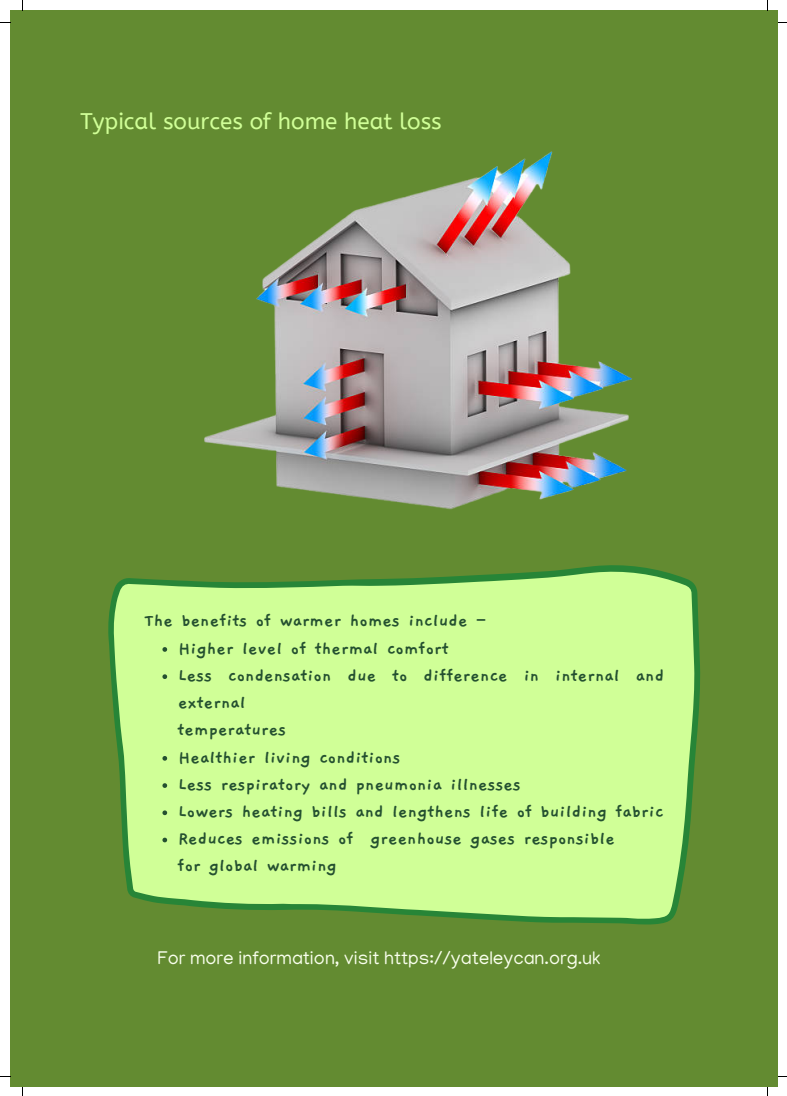
<style>
.page{position:relative;width:787px;height:1096px;background:#fff}
.page>*{position:absolute;margin:0;border:0;box-sizing:border-box;transform-origin:0 0}
.t1{font:22.5px "A Bee Zee";color:#d0ff97}
.t2{font:700 20px/27.2px "Gaegu";color:#245030}
.t3{font:18.75px "Manjari";color:#f9ffed}
.s1{font-family:"Noto Sans Gurmukhi";font-weight:400}
</style>
<div class="page">
<div style="left:10px;top:10px;width:768px;height:1076px;background:#638b31"></div>
<svg style="left:108px;top:573px;width:592px;height:351px;background:#c0f18b"></svg>
<img style="left:204px;top:151px;width:464px;height:422px">
<svg style="left:162px;top:647px;width:5px;height:4px"></svg>
<svg style="left:162px;top:674px;width:5px;height:5px"></svg>
<svg style="left:162px;top:756px;width:5px;height:4px"></svg>
<svg style="left:162px;top:783px;width:5px;height:4px"></svg>
<svg style="left:162px;top:810px;width:5px;height:5px"></svg>
<svg style="left:162px;top:837px;width:5px;height:5px"></svg>
<p class="t1" style="left:80px;top:108px;width:363px">Typical sources of home heat loss</p>
<p class="t2" style="left:144px;top:607px;width:344px">The benefits of warmer homes include <span class="s1">–</span></p>
<p class="t2" style="left:178px;top:634px;width:272px">Higher level of thermal comfort</p>
<p class="t2" style="left:178px;top:662px;width:488px">Less condensation due to difference in internal and external</p>
<p class="t2" style="left:178px;top:716px;width:110px">temperatures</p>
<p class="t2" style="left:178px;top:743px;width:224px">Healthier living conditions</p>
<p class="t2" style="left:178px;top:770px;width:345px">Less respiratory and pneumonia illnesses</p>
<p class="t2" style="left:178px;top:798px;width:487px">Lowers heating bills and lengthens life of building fabric</p>
<p class="t2" style="left:178px;top:825px;width:438px">Reduces emissions of greenhouse gases responsible</p>
<p class="t2" style="left:178px;top:852px;width:161px">for global warming</p>
<p class="t3" style="left:157px;top:950px;width:444px">For more information, visit https://yateleycan.org.uk</p>
</div>
